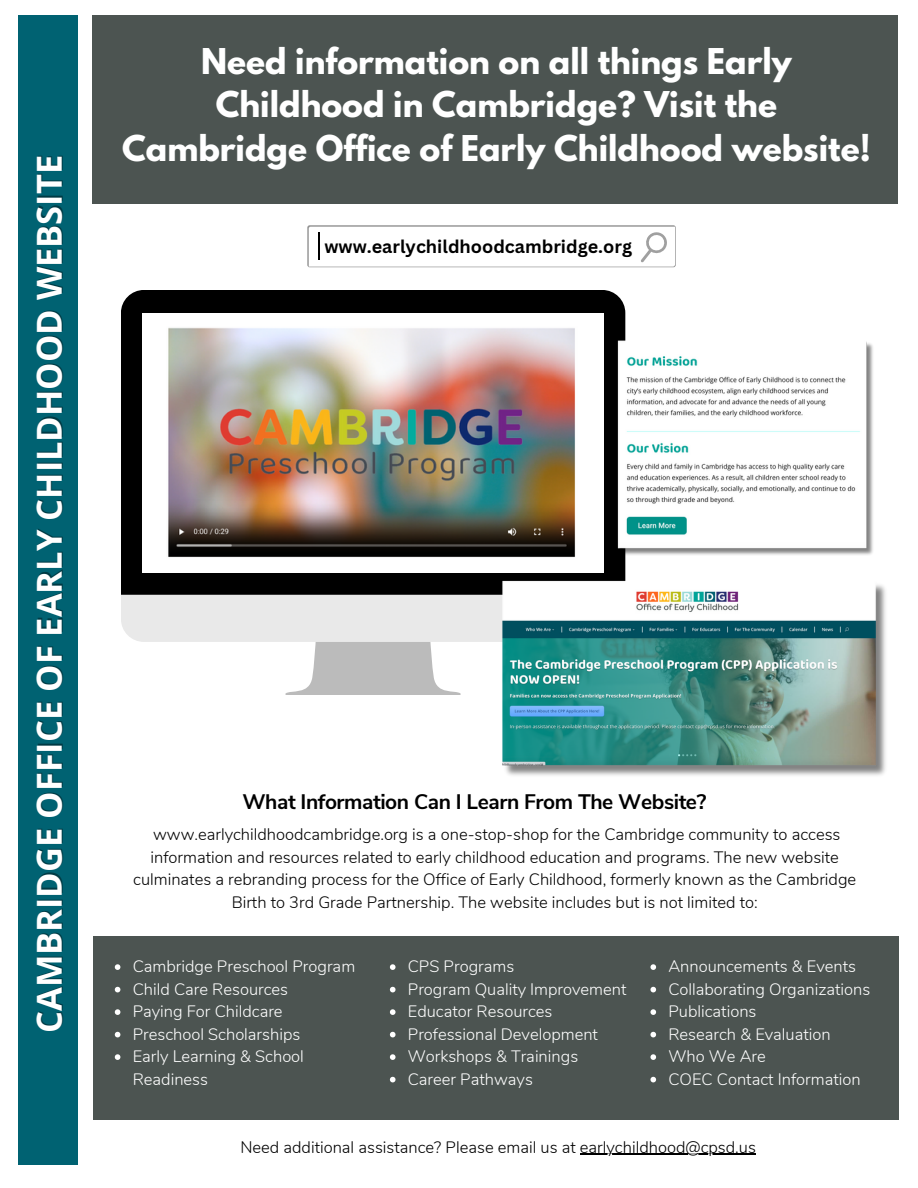
<style>
.page{position:relative;width:918px;height:1188px;background:#fff}
.page>*{position:absolute;margin:0;border:0;box-sizing:border-box;transform-origin:0 0}
.t1{font:700 34.5px "Open Sans";color:#fff}
.t2{font:700 31.5px/43.8px "League Spartan";color:#fff;text-align:center}
.t3{font:700 21px "Nunito Sans";letter-spacing:-.02em;color:#000}
.t4{font:700 18px "Canva Sans";color:#000}
.t5{font:300 16.5px/22.5px "Nunito";color:#000;text-align:center}
.t6{font:300 16.5px/22.5px "Nunito";color:#fff}
</style>
<div class="page">
<div style="left:18px;top:15px;width:60px;height:1150px;background:#006272"></div>
<div style="left:92px;top:15px;width:806px;height:188px;background:#4c5451"></div>
<div style="left:307px;top:225px;width:369px;height:42px;background:#b4b4b4;border-radius:2px"></div>
<div style="left:309px;top:227px;width:366px;height:40px;background:#fff"></div>
<div style="left:93px;top:936px;width:806px;height:184px;background:#4c5451"></div>
<div style="left:121px;top:290px;width:504px;height:305px;background:#000"></div>
<svg style="left:121px;top:595px;width:372px;height:100px"></svg>
<img style="left:142px;top:314px;width:461px;height:259px">
<img style="left:493px;top:581px;width:393px;height:195px">
<img style="left:617px;top:341px;width:256px;height:217px">
<svg style="left:115px;top:964px;width:5px;height:6px"></svg>
<svg style="left:115px;top:987px;width:5px;height:5px"></svg>
<svg style="left:115px;top:1009px;width:5px;height:6px"></svg>
<svg style="left:115px;top:1032px;width:5px;height:5px"></svg>
<svg style="left:115px;top:1054px;width:5px;height:6px"></svg>
<svg style="left:390px;top:964px;width:6px;height:6px"></svg>
<svg style="left:390px;top:987px;width:6px;height:5px"></svg>
<svg style="left:390px;top:1009px;width:6px;height:6px"></svg>
<svg style="left:390px;top:1032px;width:6px;height:5px"></svg>
<svg style="left:390px;top:1054px;width:6px;height:6px"></svg>
<svg style="left:390px;top:1077px;width:6px;height:5px"></svg>
<svg style="left:650px;top:964px;width:6px;height:6px"></svg>
<svg style="left:650px;top:987px;width:6px;height:5px"></svg>
<svg style="left:650px;top:1009px;width:6px;height:6px"></svg>
<svg style="left:650px;top:1032px;width:6px;height:5px"></svg>
<svg style="left:650px;top:1054px;width:6px;height:6px"></svg>
<svg style="left:650px;top:1077px;width:6px;height:5px"></svg>
<hr style="left:580px;top:1154px;width:176px;height:1px;background:#000">
<h1 class="t1" style="left:25px;top:1033px;width:880px;rotate:-90deg">CAMBRIDGE OFFICE OF EARLY CHILDHOOD WEBSITE</h1>
<h2 class="t2" style="left:122px;top:43px;width:750px">Need information on all things Early<br>Childhood in Cambridge? Visit the<br>Cambridge Office of Early Childhood website!</h2>
<p class="t4" style="left:324px;top:234px;width:309px">www.earlychildhoodcambridge.org</p>
<p class="t3" style="left:242px;top:788px;width:465px">What Information Can I Learn From The Website?</p>
<p class="t5" style="left:133px;top:824px;width:725px">www.earlychildhoodcambridge.org is a one-stop-shop for the Cambridge community to access information and resources related to early childhood education and programs. The new website culminates a rebranding process for the Office of Early Childhood, formerly known as the Cambridge Birth to 3rd Grade Partnership. The website includes but is not limited to:</p>
<p class="t6" style="left:133px;top:956px;width:224px">Cambridge Preschool Program<br>Child Care Resources<br>Paying For Childcare<br>Preschool Scholarships<br>Early Learning &amp; School<br>Readiness</p>
<p class="t6" style="left:408px;top:956px;width:220px">CPS Programs<br>Program Quality Improvement<br>Educator Resources<br>Professional Development<br>Workshops &amp; Trainings<br>Career Pathways</p>
<p class="t6" style="left:668px;top:956px;width:204px">Announcements &amp; Events<br>Collaborating Organizations<br>Publications<br>Research &amp; Evaluation<br>Who We Are<br>COEC Contact Information</p>
<p class="t5" style="left:240px;top:1136px;width:517px">Need additional assistance? Please email us at earlychildhood@cpsd.us</p>
</div>
